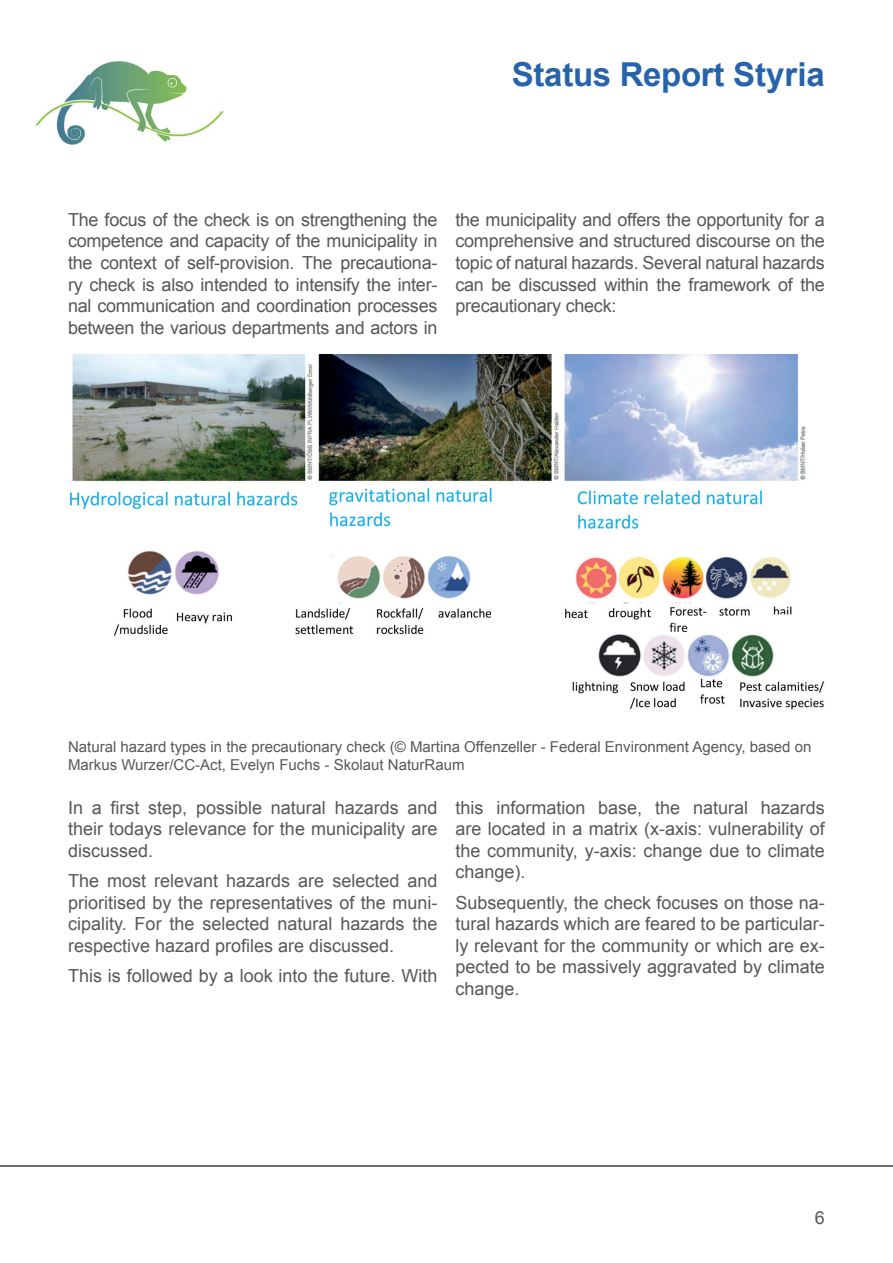
<style>
.page{position:relative;width:893px;height:1263px;background:#fff}
.page>*{position:absolute;margin:0;border:0;box-sizing:border-box;transform-origin:0 0}
.t1{font:700 33px "Arial";letter-spacing:-.01em;color:#2763a9}
.t2{font:18px/21.6px "Arial";color:#57585a;text-align:justify}
.t3{font:15px/18px "Arial";color:#57585a}
</style>
<div class="page">
<img style="left:35px;top:61px;width:189px;height:84px">
<hr style="left:0;top:1165px;width:893px;height:2px;background:#6c6d70">
<img style="left:69px;top:354px;width:756px;height:356px">
<h1 class="t1" style="left:512px;top:53px;width:314px">Status Report Styria</h1>
<p class="t2" style="left:68px;top:209px;width:371px">The focus of the check is on strengthening the competence and capacity of the municipality in the context of self-provision. The precautiona&shy;ry check is also intended to intensify the inter&shy;nal communication and coordination processes between the various departments and actors in</p>
<p class="t2" style="left:455px;top:209px;width:371px">the municipality and offers the opportunity for a comprehensive and structured discourse on the topic of natural hazards. Several natural hazards can be discussed within the framework of the precautionary check:</p>
<p class="t3" style="left:68px;top:738px;width:745px">Natural hazard types in the precautionary check (© Martina Offenzeller - Federal Environment Agency, based on<br>Markus Wurzer/CC-Act, Evelyn Fuchs - Skolaut NaturRaum</p>
<p class="t2" style="left:68px;top:797px;width:371px">In a first step, possible natural hazards and their todays relevance for the municipality are discussed.</p>
<p class="t2" style="left:68px;top:870px;width:371px">The most relevant hazards are selected and prioritised by the representatives of the muni&shy;cipality. For the selected natural hazards the respective hazard profiles are discussed.</p>
<p class="t2" style="left:68px;top:965px;width:371px">This is followed by a look into the future. With</p>
<p class="t2" style="left:455px;top:797px;width:371px">this information base, the natural hazards are located in a matrix (x-axis: vulnerability of the community, y-axis: change due to climate change).</p>
<p class="t2" style="left:455px;top:891px;width:371px">Subsequently, the check focuses on those na&shy;tural hazards which are feared to be particular&shy;ly relevant for the community or which are ex&shy;pected to be massively aggravated by climate change.</p>
<p class="t2" style="left:815px;top:1207px;width:12px">6</p>
</div>
